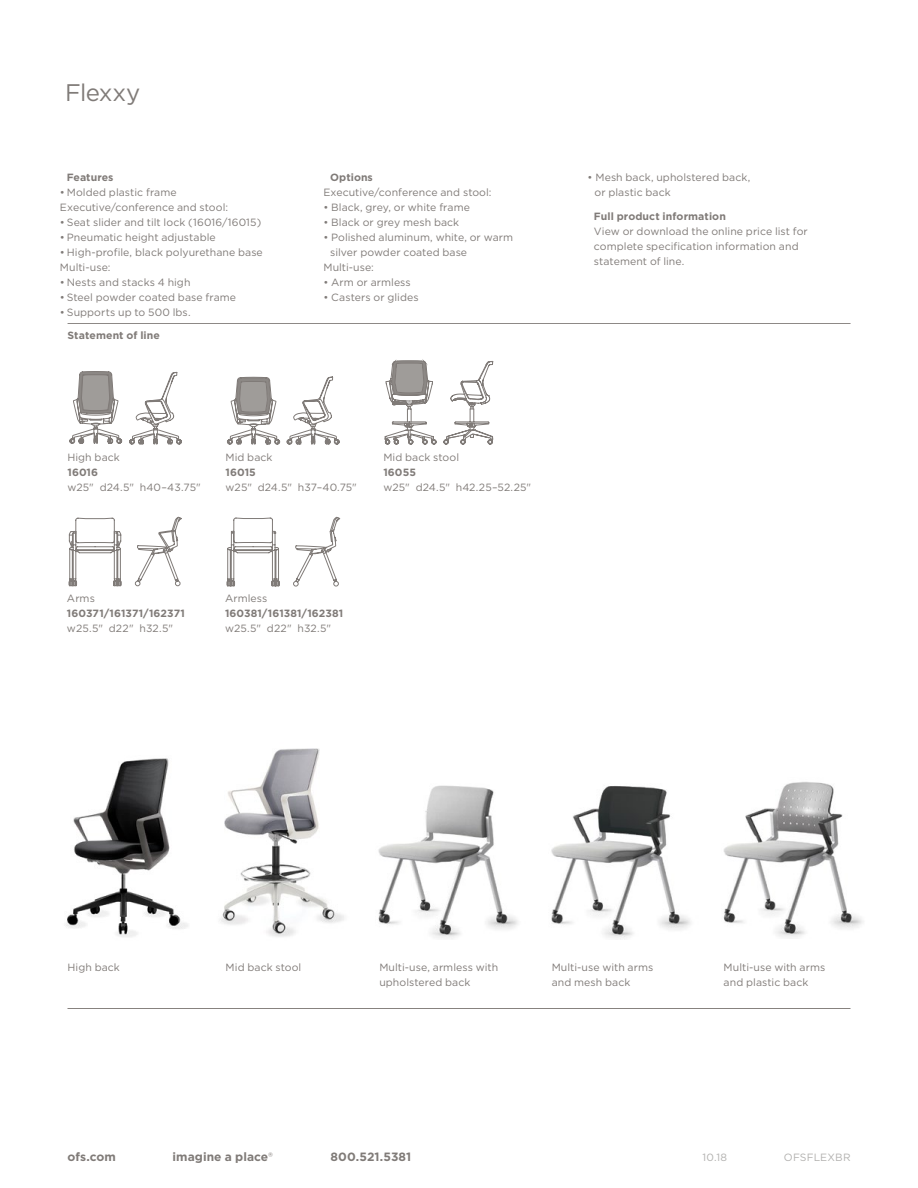
<style>
.page{position:relative;width:918px;height:1188px;background:#fff}
.page>*{position:absolute;margin:0;border:0;box-sizing:border-box;transform-origin:0 0}
.t1{font:24px "Gotham";letter-spacing:-.025em;color:#807b78}
.t2{font:700 12px "Gotham";letter-spacing:.005em;color:#807b78}
.t3{font:10.5px/15px "Gotham";letter-spacing:.005em;color:#807b78}
.t4{font:700 10.5px "Gotham";letter-spacing:.005em;color:#807b78}
.t5{font:10.5px "Gotham";letter-spacing:.015em;color:#b2b1af}
.s1{font-weight:400}
</style>
<div class="page">
<img style="left:551px;top:786px;width:140px;height:153px">
<img style="left:378px;top:785px;width:140px;height:154px">
<hr style="left:68px;top:323px;width:783px;height:1px;background:#807b78">
<hr style="left:68px;top:1008px;width:782px;height:1px;background:#807b78">
<svg style="left:385px;top:359px;width:108px;height:86px"></svg>
<svg style="left:227px;top:376px;width:113px;height:69px"></svg>
<svg style="left:69px;top:371px;width:113px;height:74px"></svg>
<img style="left:66px;top:758px;width:122px;height:179px">
<img style="left:220px;top:748px;width:124px;height:189px">
<svg style="left:69px;top:517px;width:113px;height:69px"></svg>
<svg style="left:227px;top:517px;width:114px;height:69px"></svg>
<img style="left:723px;top:782px;width:140px;height:155px">
<h1 class="t1" style="left:65px;top:77px;width:77px">Flexxy</h1>
<p class="t4" style="left:67px;top:171px;width:48px">Features</p>
<p class="t3" style="left:60px;top:185px;width:170px">• Molded plastic frame<br>Executive/conference and stool:</p>
<p class="t3" style="left:60px;top:215px;width:203px">• Seat slider and tilt lock (16016/16015)</p>
<p class="t3" style="left:60px;top:230px;width:157px">• Pneumatic height adjustable</p>
<p class="t3" style="left:60px;top:245px;width:204px">• High-profile, black polyurethane base<br>Multi-use:</p>
<p class="t3" style="left:60px;top:275px;width:132px">• Nests and stacks 4 high</p>
<p class="t3" style="left:60px;top:290px;width:178px">• Steel powder coated base frame</p>
<p class="t3" style="left:60px;top:305px;width:132px">• Supports up to 500 lbs.</p>
<p class="t4" style="left:68px;top:329px;width:94px">Statement of line</p>
<p class="t4" style="left:330px;top:171px;width:44px">Options</p>
<p class="t3" style="left:323px;top:185px;width:170px">Executive/conference and stool:</p>
<p class="t3" style="left:323px;top:200px;width:148px">• Black, grey, or white frame</p>
<p class="t3" style="left:323px;top:215px;width:137px">• Black or grey mesh back</p>
<p class="t3" style="left:323px;top:230px;width:191px">• Polished aluminum, white, or warm</p>
<p class="t3" style="left:330px;top:245px;width:138px">silver powder coated base</p>
<p class="t3" style="left:323px;top:260px;width:52px">Multi-use:</p>
<p class="t3" style="left:323px;top:275px;width:89px">• Arm or armless</p>
<p class="t3" style="left:323px;top:290px;width:97px">• Casters or glides</p>
<p class="t3" style="left:67px;top:450px;width:54px">High back</p>
<p class="t4" style="left:67px;top:466px;width:32px">16016</p>
<p class="t3" style="left:67px;top:480px;width:135px">w25" d24.5" h40–43.75"</p>
<p class="t3" style="left:225px;top:450px;width:49px">Mid back</p>
<p class="t4" style="left:225px;top:466px;width:32px">16015</p>
<p class="t3" style="left:225px;top:480px;width:133px">w25" d24.5" h37–40.75"</p>
<p class="t3" style="left:383px;top:450px;width:77px">Mid back stool</p>
<p class="t4" style="left:383px;top:466px;width:34px">16055</p>
<p class="t3" style="left:383px;top:480px;width:149px">w25" d24.5" h42.25–52.25"</p>
<p class="t3" style="left:67px;top:590px;width:29px">Arms</p>
<p class="t4" style="left:67px;top:606px;width:119px">160371/161371/162371</p>
<p class="t3" style="left:67px;top:620px;width:108px">w25.5" d22" h32.5"</p>
<p class="t3" style="left:225px;top:590px;width:44px">Armless</p>
<p class="t4" style="left:225px;top:606px;width:120px">160381/161381/162381</p>
<p class="t3" style="left:225px;top:620px;width:108px">w25.5" d22" h32.5"</p>
<p class="t3" style="left:595px;top:170px;width:157px;text-indent:-7px">• Mesh back, upholstered back, or plastic back</p>
<p class="t4" style="left:594px;top:210px;width:133px">Full product information</p>
<p class="t3" style="left:594px;top:224px;width:215px">View or download the online price list for complete specification information and statement of line.</p>
<p class="t3" style="left:68px;top:959px;width:54px">High back</p>
<p class="t3" style="left:226px;top:959px;width:77px">Mid back stool</p>
<p class="t3" style="left:379px;top:959px;width:120px">Multi-use, armless with upholstered back</p>
<p class="t3" style="left:552px;top:959px;width:103px">Multi-use with arms and mesh back</p>
<p class="t3" style="left:724px;top:959px;width:103px">Multi-use with arms and plastic back</p>
<p class="t2" style="left:68px;top:1149px;width:50px">ofs.com</p>
<p class="t2" style="left:172px;top:1149px;width:102px">imagine a place<span class="s1">®</span></p>
<p class="t2" style="left:330px;top:1149px;width:82px">800.521.5381</p>
<p class="t5" style="left:703px;top:1151px;width:26px">10.18</p>
<p class="t5" style="left:784px;top:1151px;width:68px">OFSFLEXBR</p>
</div>
